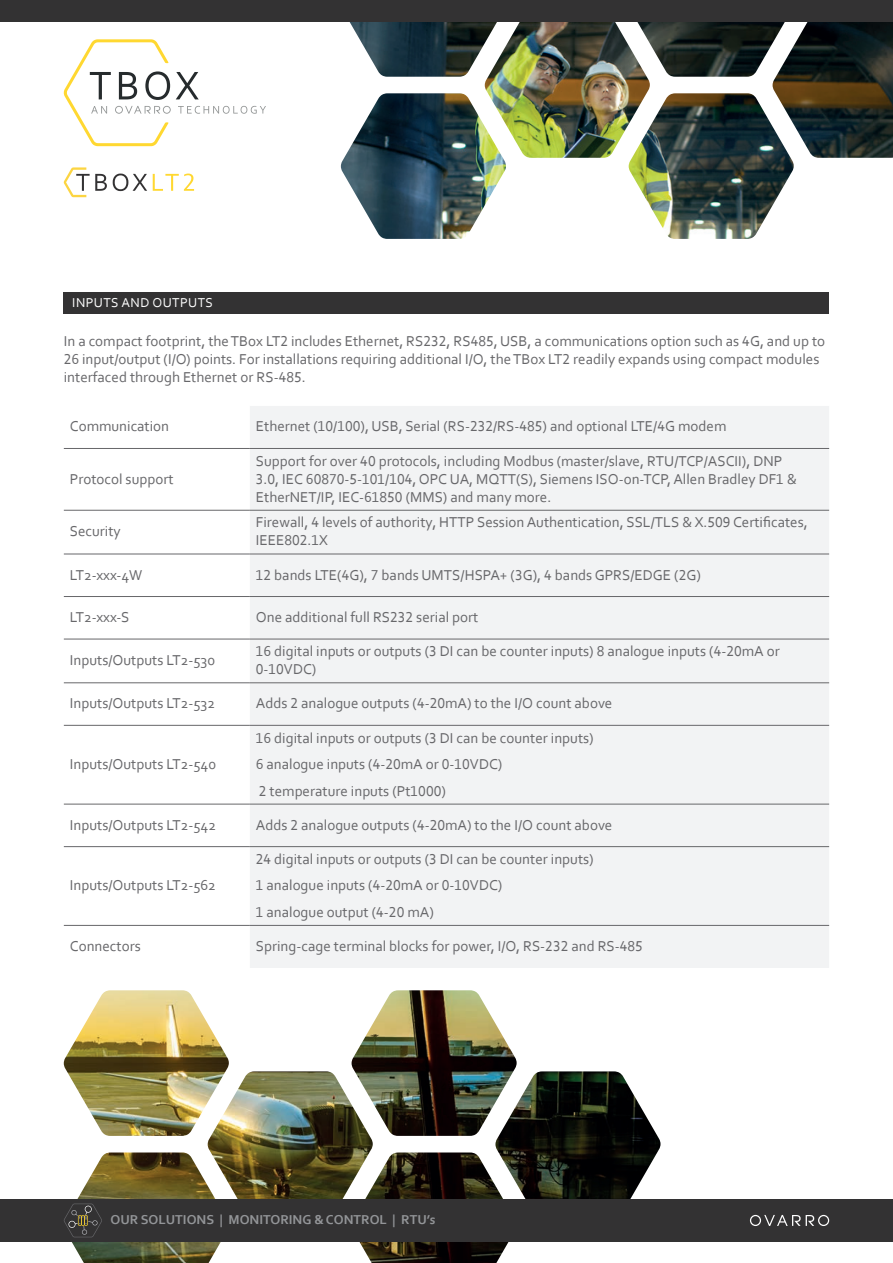
<style>
.page{position:relative;width:893px;height:1263px;background:#fff}
.page>*{position:absolute;margin:0;border:0;box-sizing:border-box;transform-origin:0 0}
.t1{font:15px/18px "Corbel";color:#67676a}
.t2{font:700 13.5px "Corbel";color:#939598}
.t3{font:13.5px "Corbel";letter-spacing:.03em;color:#fff}
</style>
<div class="page">
<img style="left:341px;top:21px;width:552px;height:218px">
<img style="left:64px;top:990px;width:596px;height:273px">
<div style="left:0;top:0;width:893px;height:21px;background:#333233"></div>
<div style="left:0;top:1199px;width:893px;height:43px;background:#333233"></div>
<svg style="left:750px;top:1215px;width:79px;height:11px"></svg>
<svg style="left:64px;top:39px;width:202px;height:107px"></svg>
<svg style="left:113px;top:174px;width:34px;height:17px"></svg>
<svg style="left:153px;top:174px;width:41px;height:17px"></svg>
<svg style="left:64px;top:167px;width:43px;height:30px"></svg>
<div style="left:250px;top:406px;width:579px;height:562px;background:#f2f3f4"></div>
<hr style="left:64px;top:448px;width:186px;height:1px;background:#67676a">
<hr style="left:250px;top:448px;width:579px;height:1px;background:#67676a">
<hr style="left:64px;top:510px;width:186px;height:1px;background:#67676a">
<hr style="left:250px;top:510px;width:579px;height:1px;background:#67676a">
<hr style="left:64px;top:554px;width:186px;height:1px;background:#67676a">
<hr style="left:250px;top:554px;width:579px;height:1px;background:#67676a">
<hr style="left:64px;top:596px;width:186px;height:1px;background:#67676a">
<hr style="left:250px;top:596px;width:579px;height:1px;background:#67676a">
<hr style="left:64px;top:639px;width:186px;height:1px;background:#67676a">
<hr style="left:250px;top:639px;width:579px;height:1px;background:#67676a">
<hr style="left:64px;top:682px;width:186px;height:1px;background:#67676a">
<hr style="left:250px;top:682px;width:579px;height:1px;background:#67676a">
<hr style="left:64px;top:725px;width:186px;height:1px;background:#67676a">
<hr style="left:250px;top:725px;width:579px;height:1px;background:#67676a">
<hr style="left:64px;top:804px;width:186px;height:1px;background:#67676a">
<hr style="left:250px;top:804px;width:579px;height:1px;background:#67676a">
<hr style="left:64px;top:846px;width:186px;height:1px;background:#67676a">
<hr style="left:250px;top:846px;width:579px;height:1px;background:#67676a">
<hr style="left:64px;top:925px;width:186px;height:1px;background:#67676a">
<hr style="left:250px;top:925px;width:579px;height:1px;background:#67676a">
<svg style="left:64px;top:1203px;width:38px;height:34px"></svg>
<div style="left:64px;top:292px;width:765px;height:22px;background:#333233"></div>
<p class="t3" style="left:72px;top:294px;width:142px">INPUTS AND OUTPUTS</p>
<p class="t1" style="left:64px;top:332px;width:763px">In a compact footprint, the TBox LT2 includes Ethernet, RS232, RS485, USB, a communications option such as 4G, and up to<br>26 input/output (I/O) points. For installations requiring additional I/O, the TBox LT2 readily expands using compact modules interfaced through Ethernet or RS-485.</p>
<p class="t1" style="left:70px;top:417px;width:101px">Communication</p>
<p class="t1" style="left:256px;top:417px;width:472px">Ethernet (10/100), USB, Serial (RS-232/RS-485) and optional LTE/4G modem</p>
<p class="t1" style="left:70px;top:469px;width:105px">Protocol support</p>
<p class="t1" style="left:256px;top:451px;width:543px">Support for over 40 protocols, including Modbus (master/slave, RTU/TCP/ASCII), DNP<br>3.0, IEC 60870-5-101/104, OPC UA, MQTT(S), Siemens ISO-on-TCP, Allen Bradley DF1 &amp;<br>EtherNET/IP, IEC-61850 (MMS) and many more.</p>
<p class="t1" style="left:70px;top:522px;width:52px">Security</p>
<p class="t1" style="left:256px;top:513px;width:553px">Firewall, 4 levels of authority, HTTP Session Authentication, SSL/TLS &amp; X.509 Certificates,<br>IEEE802.1X</p>
<p class="t1" style="left:70px;top:565px;width:74px">LT2-xxx-4W</p>
<p class="t1" style="left:256px;top:565px;width:447px">12 bands LTE(4G), 7 bands UMTS/HSPA+ (3G), 4 bands GPRS/EDGE (2G)</p>
<p class="t1" style="left:70px;top:608px;width:61px">LT2-xxx-S</p>
<p class="t1" style="left:256px;top:608px;width:224px">One additional full RS232 serial port</p>
<p class="t1" style="left:70px;top:651px;width:147px">Inputs/Outputs LT2-530</p>
<p class="t1" style="left:256px;top:642px;width:525px">16 digital inputs or outputs (3 DI can be counter inputs) 8 analogue inputs (4-20mA or<br>0-10VDC)</p>
<p class="t1" style="left:70px;top:694px;width:147px">Inputs/Outputs LT2-532</p>
<p class="t1" style="left:256px;top:694px;width:358px">Adds 2 analogue outputs (4-20mA) to the I/O count above</p>
<p class="t1" style="left:70px;top:755px;width:148px">Inputs/Outputs LT2-540</p>
<p class="t1" style="left:256px;top:728px;width:339px">16 digital inputs or outputs (3 DI can be counter inputs)</p>
<p class="t1" style="left:256px;top:755px;width:248px">6 analogue inputs (4-20mA or 0-10VDC)</p>
<p class="t1" style="left:259px;top:781px;width:189px">2 temperature inputs (Pt1000)</p>
<p class="t1" style="left:70px;top:815px;width:148px">Inputs/Outputs LT2-542</p>
<p class="t1" style="left:256px;top:815px;width:358px">Adds 2 analogue outputs (4-20mA) to the I/O count above</p>
<p class="t1" style="left:70px;top:876px;width:148px">Inputs/Outputs LT2-562</p>
<p class="t1" style="left:256px;top:849px;width:339px">24 digital inputs or outputs (3 DI can be counter inputs)</p>
<p class="t1" style="left:256px;top:876px;width:248px">1 analogue inputs (4-20mA or 0-10VDC)</p>
<p class="t1" style="left:256px;top:902px;width:179px">1 analogue output (4-20 mA)</p>
<p class="t1" style="left:70px;top:937px;width:72px">Connectors</p>
<p class="t1" style="left:256px;top:937px;width:389px">Spring-cage terminal blocks for power, I/O, RS-232 and RS-485</p>
<p class="t2" style="left:111px;top:1211px;width:326px">OUR SOLUTIONS | MONITORING &amp; CONTROL | RTU’s</p>
</div>
